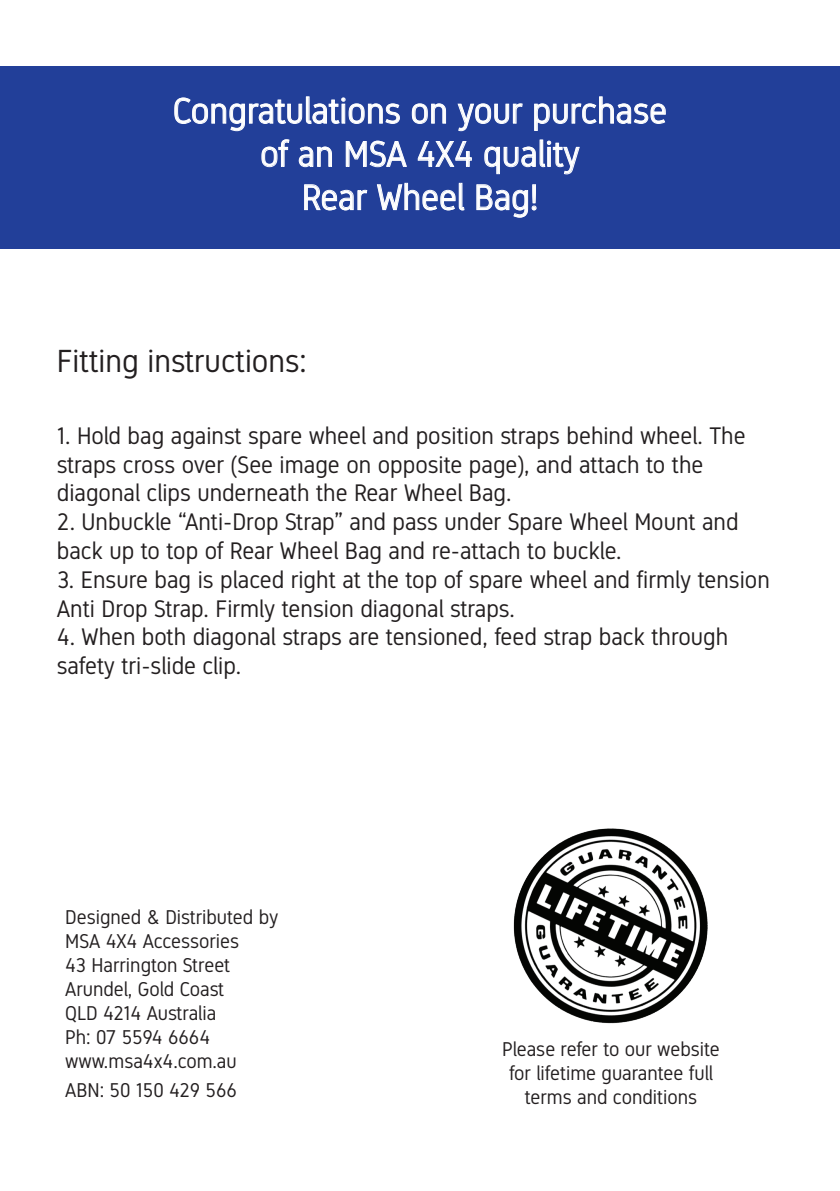
<style>
.page{position:relative;width:840px;height:1191px;background:#fff}
.page>*{position:absolute;margin:0;border:0;box-sizing:border-box;transform-origin:0 0}
.t1{font:36px/43.2px "Gidole";color:#fff;text-align:center}
.t2{font:32px "Gidole";color:#231f20}
.t3{font:24px/28.8px "Gidole";color:#231f20}
.t4{font:20px/24px "Gidole";color:#231f20}
</style>
<div class="page">
<div style="left:0;top:66px;width:839px;height:182px;background:#223f99"></div>
<svg style="left:174px;top:97px;width:225px;height:34px"></svg>
<svg style="left:412px;top:104px;width:33px;height:20px"></svg>
<svg style="left:457px;top:104px;width:65px;height:27px"></svg>
<svg style="left:534px;top:97px;width:131px;height:34px"></svg>
<svg style="left:261px;top:140px;width:28px;height:27px"></svg>
<svg style="left:299px;top:147px;width:32px;height:20px"></svg>
<svg style="left:346px;top:141px;width:60px;height:26px"></svg>
<svg style="left:418px;top:141px;width:53px;height:26px"></svg>
<svg style="left:484px;top:140px;width:95px;height:34px"></svg>
<svg style="left:304px;top:184px;width:63px;height:26px"></svg>
<svg style="left:377px;top:183px;width:87px;height:27px"></svg>
<svg style="left:476px;top:184px;width:60px;height:33px"></svg>
<img style="left:513px;top:828px;width:195px;height:196px">
<h1 class="t1" style="left:173px;top:89px;width:495px">Congratulations on your purchase of an MSA 4X4 quality<br>Rear Wheel Bag!</h1>
<h2 class="t2" style="left:57px;top:342px;width:251px">Fitting instructions:</h2>
<p class="t3" style="left:57px;top:421px;width:690px">1. Hold bag against spare wheel and position straps behind wheel. The straps cross over (See image on opposite page), and attach to the diagonal clips underneath the Rear Wheel Bag.</p>
<p class="t3" style="left:57px;top:507px;width:683px">2. Unbuckle “Anti-Drop Strap” and pass under Spare Wheel Mount and back up to top of Rear Wheel Bag and re-attach to buckle.</p>
<p class="t3" style="left:57px;top:565px;width:714px">3. Ensure bag is placed right at the top of spare wheel and firmly tension<br>Anti Drop Strap. Firmly tension diagonal straps.</p>
<p class="t3" style="left:57px;top:622px;width:672px">4. When both diagonal straps are tensioned, feed strap back through safety tri-slide clip.</p>
<p class="t4" style="left:65px;top:904px;width:214px">Designed &amp; Distributed by<br>MSA 4X4 Accessories<br>43 Harrington Street<br>Arundel, Gold Coast<br>QLD 4214 Australia<br>Ph: 07 5594 6664 www.msa4x4.com.au</p>
<p class="t4" style="left:65px;top:1077px;width:173px">ABN: 50 150 429 566</p>
<p class="t4" style="left:502px;top:1037px;width:219px;text-align:center">Please refer to our website for lifetime guarantee full terms and conditions</p>
</div>
